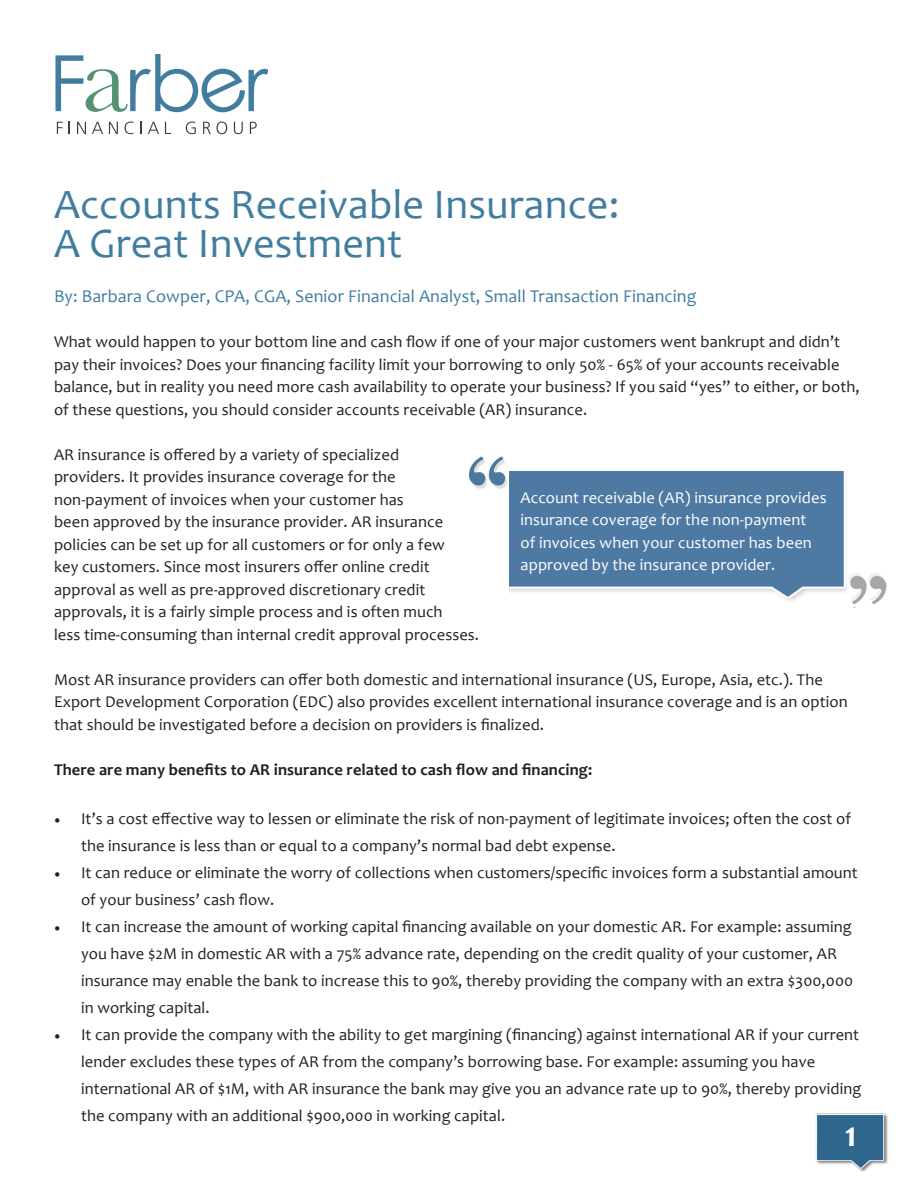
<style>
.page{position:relative;width:918px;height:1188px;background:#fff}
.page>*{position:absolute;margin:0;border:0;box-sizing:border-box;transform-origin:0 0}
.t1{font:42px/39px "Candara";letter-spacing:.005em;color:#407d9f}
.t2{font:700 36px "Candara";color:#fff}
.t3{font:18px "Candara";letter-spacing:.005em;color:#407d9f}
.t4{font:16.5px/22.5px "Candara";letter-spacing:.005em;color:#231f20}
.t5{font:16.5px/22.5px "Candara";letter-spacing:.005em;color:#fff}
.t6{font:700 16.5px "Candara";letter-spacing:.005em;color:#231f20}
.s1{font-family:"Minion Pro"}
</style>
<div class="page">
<img style="left:849px;top:573px;width:38px;height:32px">
<img style="left:468px;top:456px;width:42px;height:33px">
<img style="left:510px;top:472px;width:336px;height:129px">
<svg style="left:55px;top:54px;width:213px;height:59px"></svg>
<svg style="left:57px;top:122px;width:6px;height:12px"></svg>
<svg style="left:69px;top:122px;width:1px;height:12px"></svg>
<svg style="left:77px;top:122px;width:9px;height:12px"></svg>
<svg style="left:92px;top:122px;width:11px;height:12px"></svg>
<svg style="left:109px;top:122px;width:9px;height:12px"></svg>
<svg style="left:124px;top:122px;width:9px;height:12px"></svg>
<svg style="left:141px;top:122px;width:1px;height:12px"></svg>
<svg style="left:148px;top:122px;width:11px;height:12px"></svg>
<svg style="left:165px;top:122px;width:6px;height:12px"></svg>
<svg style="left:186px;top:122px;width:10px;height:12px"></svg>
<svg style="left:203px;top:122px;width:24px;height:12px"></svg>
<svg style="left:234px;top:122px;width:9px;height:12px"></svg>
<svg style="left:250px;top:122px;width:7px;height:12px"></svg>
<img style="left:815px;top:1113px;width:73px;height:59px">
<p class="t1" style="left:54px;top:185px;width:567px">Accounts Receivable Insurance:<br>A Great Investment</p>
<p class="t3" style="left:54px;top:285px;width:644px">By: Barbara Cowper, CPA, CGA, Senior Financial Analyst, Small Transaction Financing</p>
<p class="t4" style="left:54px;top:331px;width:807px">What would happen to your bottom line and cash flow if one of your major customers went bankrupt and didn’t pay their invoices? Does your financing facility limit your borrowing to only 50% - 65% of your accounts receivable balance, but in reality you need more cash availability to operate your business? If you said “yes” to either, or both, of these questions, you should consider accounts receivable (AR) insurance.</p>
<p class="t4" style="left:54px;top:443px;width:427px">AR insurance is offered by a variety of specialized<br>providers. It provides insurance coverage for the non-payment of invoices when your customer has<br>been approved by the insurance provider. AR insurance policies can be set up for all customers or for only a few<br>key customers. Since most insurers offer online credit approval as well as pre-approved discretionary credit approvals, it is a fairly simple process and is often much<br>less time-consuming than internal credit approval processes.</p>
<p class="t4" style="left:54px;top:668px;width:795px">Most AR insurance providers can offer both domestic and international insurance (US, Europe, Asia, etc.). The<br>Export Development Corporation (EDC) also provides excellent international insurance coverage and is an option that should be investigated before a decision on providers is finalized.</p>
<p class="t6" style="left:54px;top:759px;width:540px">There are many benefits to AR insurance related to cash flow and financing:</p>
<p class="t4" style="left:81px;top:805px;width:772px;line-height:27px;text-indent:-27px"><span class="s1">•</span> It’s a cost effective way to lessen or eliminate the risk of non-payment of legitimate invoices; often the cost of the insurance is less than or equal to a company’s normal bad debt expense.</p>
<p class="t4" style="left:81px;top:859px;width:778px;line-height:27px;text-indent:-27px"><span class="s1">•</span> It can reduce or eliminate the worry of collections when customers/specific invoices form a substantial amount of your business’ cash flow.</p>
<p class="t4" style="left:81px;top:913px;width:774px;line-height:27px;text-indent:-27px"><span class="s1">•</span> It can increase the amount of working capital financing available on your domestic AR. For example: assuming you have $2M in domestic AR with a 75% advance rate, depending on the credit quality of your customer, AR insurance may enable the bank to increase this to 90%, thereby providing the company with an extra $300,000 in working capital.</p>
<p class="t4" style="left:81px;top:1021px;width:782px;line-height:27px;text-indent:-27px"><span class="s1">•</span> It can provide the company with the ability to get margining (financing) against international AR if your current lender excludes these types of AR from the company’s borrowing base. For example: assuming you have international AR of $1M, with AR insurance the bank may give you an advance rate up to 90%, thereby providing the company with an additional $900,000 in working capital.</p>
<p class="t5" style="left:521px;top:486px;width:308px">Account receivable (AR) insurance provides insurance coverage for the non-payment<br>of invoices when your customer has been approved by the insurance provider.</p>
<p class="t2" style="left:845px;top:1112px;width:14px">1</p>
</div>
